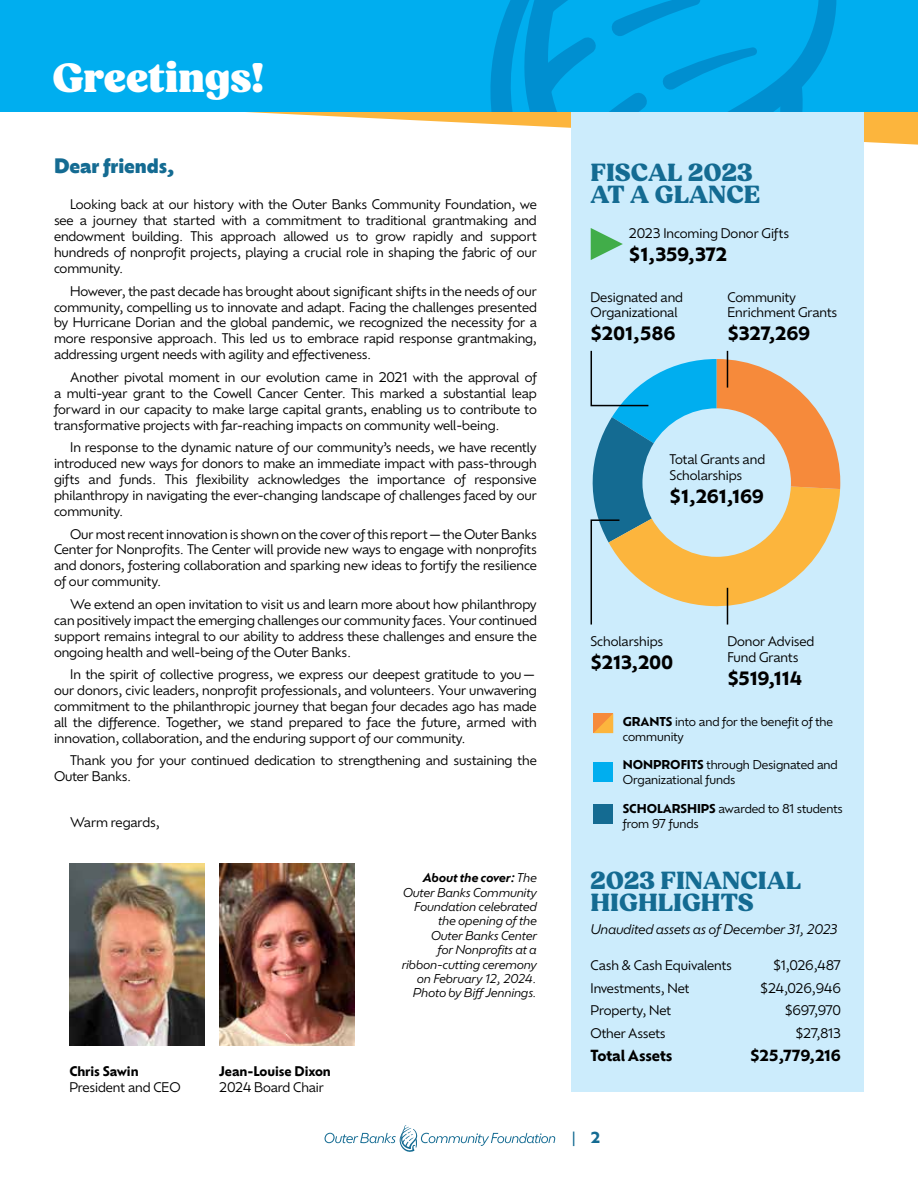
<style>
.page{position:relative;width:918px;height:1188px;background:#fff}
.page>*{position:absolute;margin:0;border:0;box-sizing:border-box;transform-origin:0 0}
.t1{font:900 42px "Fields";color:#fff}
.t2{font:800 25.5px/22.5px "Fields";color:#146b92}
.t3{font:800 19.5px "Ofelia Display";letter-spacing:-.005em;color:#146b92}
.t4{font:700 18px "Ofelia Display";letter-spacing:-.01em;color:#000}
.t5{font:700 15px "Ofelia Display";letter-spacing:-.005em;color:#000}
.t6{font:15px "Ofelia Display";color:#146b92}
.t7{font:13.05px/15.9px "Ofelia Display";letter-spacing:-.005em;color:#000;text-align:justify}
.t8{font:italic 13.05px "Ofelia Display";letter-spacing:-.005em;color:#000}
.t9{font:700 13.05px "Ofelia Display";letter-spacing:-.005em;color:#000}
.t10{font:italic 12px/14.4px "Ofelia Display";color:#000;text-align:right}
.t11{font:12px/15px "Ofelia Display";letter-spacing:-.005em;color:#000}
.s1{font-weight:700}
</style>
<div class="page">
<svg style="left:325px;top:1125px;width:231px;height:27px"></svg>
<div style="left:571px;top:81px;width:293px;height:1011px;background:#ccecfc"></div>
<div style="left:0;top:0;width:918px;height:111px;background:#00aeef"></div>
<svg style="left:163px;top:0;width:755px;height:145px"></svg>
<img style="left:69px;top:864px;width:136px;height:181px">
<img style="left:219px;top:864px;width:135px;height:181px">
<svg style="left:590px;top:350px;width:250px;height:275px"></svg>
<svg style="left:591px;top:228px;width:32px;height:32px"></svg>
<div style="left:593px;top:762px;width:20px;height:19px;background:#00aeef"></div>
<div style="left:593px;top:804px;width:20px;height:20px;background:#146b92"></div>
<svg style="left:593px;top:713px;width:20px;height:20px"></svg>
<h1 class="t1" style="left:52px;top:53px;width:213px">Greetings!</h1>
<h3 class="t3" style="left:54px;top:152px;width:122px">Dear friends,</h3>
<p class="t7" style="left:54px;top:196px;width:484px;text-indent:16px">Looking back at our history with the Outer Banks Community Foundation, we see a journey that started with a commitment to traditional grantmaking and endowment building. This approach allowed us to grow rapidly and support hundreds of nonprofit projects, playing a crucial role in shaping the fabric of our community.</p>
<p class="t7" style="left:54px;top:282px;width:484px;text-indent:16px">However, the past decade has brought about significant shifts in the needs of our community, compelling us to innovate and adapt. Facing the challenges presented by Hurricane Dorian and the global pandemic, we recognized the necessity for a more responsive approach. This led us to embrace rapid response grantmaking, addressing urgent needs with agility and effectiveness.</p>
<p class="t7" style="left:54px;top:368px;width:484px;text-indent:16px">Another pivotal moment in our evolution came in 2021 with the approval of a multi-year grant to the Cowell Cancer Center. This marked a substantial leap forward in our capacity to make large capital grants, enabling us to contribute to transformative projects with far-reaching impacts on community well-being.</p>
<p class="t7" style="left:54px;top:439px;width:484px;text-indent:16px">In response to the dynamic nature of our community’s needs, we have recently introduced new ways for donors to make an immediate impact with pass-through gifts and funds. This flexibility acknowledges the importance of responsive philanthropy in navigating the ever-changing landscape of challenges faced by our community.</p>
<p class="t7" style="left:54px;top:525px;width:484px;text-indent:16px">Our most recent innovation is shown on the cover of this report—the Outer Banks Center for Nonprofits. The Center will provide new ways to engage with nonprofits and donors, fostering collaboration and sparking new ideas to fortify the resilience of our community.</p>
<p class="t7" style="left:54px;top:595px;width:484px;text-indent:16px">We extend an open invitation to visit us and learn more about how philanthropy can positively impact the emerging challenges our community faces. Your continued support remains integral to our ability to address these challenges and ensure the ongoing health and well-being of the Outer Banks.</p>
<p class="t7" style="left:54px;top:666px;width:484px;text-indent:16px">In the spirit of collective progress, we express our deepest gratitude to you— our donors, civic leaders, nonprofit professionals, and volunteers. Your unwavering commitment to the philanthropic journey that began four decades ago has made all the difference. Together, we stand prepared to face the future, armed with innovation, collaboration, and the enduring support of our community.</p>
<p class="t7" style="left:54px;top:752px;width:484px;text-indent:16px">Thank you for your continued dedication to strengthening and sustaining the<br>Outer Banks.</p>
<p class="t7" style="left:70px;top:813px;width:91px">Warm regards,</p>
<p class="t9" style="left:69px;top:1062px;width:71px">Chris Sawin</p>
<p class="t7" style="left:69px;top:1078px;width:113px">President and CEO</p>
<p class="t9" style="left:219px;top:1062px;width:113px">Jean-Louise Dixon</p>
<p class="t7" style="left:219px;top:1078px;width:106px">2024 Board Chair</p>
<p class="t10" style="left:402px;top:870px;width:136px"><span class="s1">About the cover:</span> The<br>Outer Banks Community<br>Foundation celebrated the opening of the<br>Outer Banks Center<br>for Nonprofits at a ribbon-cutting ceremony on February 12, 2024.<br>Photo by Biff Jennings.</p>
<h2 class="t2" style="left:591px;top:161px;width:171px">FISCAL 2023<br>AT A GLANCE</h2>
<p class="t7" style="left:629px;top:224px;width:162px">2023 Incoming Donor Gifts</p>
<h3 class="t4" style="left:629px;top:241px;width:99px">$1,359,372</h3>
<p class="t7" style="left:591px;top:288px;width:94px">Designated and<br>Organizational</p>
<h3 class="t4" style="left:591px;top:320px;width:87px">$201,586</h3>
<p class="t7" style="left:727px;top:288px;width:111px">Community<br>Enrichment Grants</p>
<h3 class="t4" style="left:727px;top:320px;width:84px">$327,269</h3>
<p class="t7" style="left:670px;top:451px;width:97px">Total Grants and<br>Scholarships</p>
<h3 class="t4" style="left:670px;top:483px;width:96px">$1,261,169</h3>
<p class="t7" style="left:591px;top:633px;width:74px">Scholarships</p>
<h3 class="t4" style="left:591px;top:649px;width:84px">$213,200</h3>
<p class="t7" style="left:727px;top:633px;width:88px">Donor Advised<br>Fund Grants</p>
<h3 class="t4" style="left:727px;top:665px;width:76px">$519,114</h3>
<p class="t11" style="left:623px;top:713px;width:212px"><span class="s1">GRANTS</span> into and for the benefit of the community</p>
<p class="t11" style="left:623px;top:757px;width:216px"><span class="s1">NONPROFITS</span> through Designated and<br>Organizational funds</p>
<p class="t11" style="left:623px;top:800px;width:221px"><span class="s1">SCHOLARSHIPS</span> awarded to 81 students from 97 funds</p>
<h2 class="t2" style="left:591px;top:870px;width:212px">2023 FINANCIAL<br>HIGHLIGHTS</h2>
<p class="t8" style="left:591px;top:920px;width:249px">Unaudited assets as of December 31, 2023</p>
<p class="t7" style="left:591px;top:956px;width:143px">Cash &amp; Cash Equivalents</p>
<p class="t7" style="left:773px;top:956px;width:69px">$1,026,487</p>
<p class="t7" style="left:591px;top:979px;width:100px">Investments, Net</p>
<p class="t7" style="left:760px;top:979px;width:82px">$24,026,946</p>
<p class="t7" style="left:591px;top:1002px;width:82px">Property, Net</p>
<p class="t7" style="left:785px;top:1002px;width:58px">$697,970</p>
<p class="t7" style="left:591px;top:1024px;width:77px">Other Assets</p>
<p class="t7" style="left:795px;top:1024px;width:47px">$27,813</p>
<p class="t5" style="left:591px;top:1044px;width:83px">Total Assets</p>
<p class="t5" style="left:750px;top:1044px;width:92px">$25,779,216</p>
<p class="t6" style="left:571px;top:1126px;width:31px">| <span class="s1">2</span></p>
</div>
